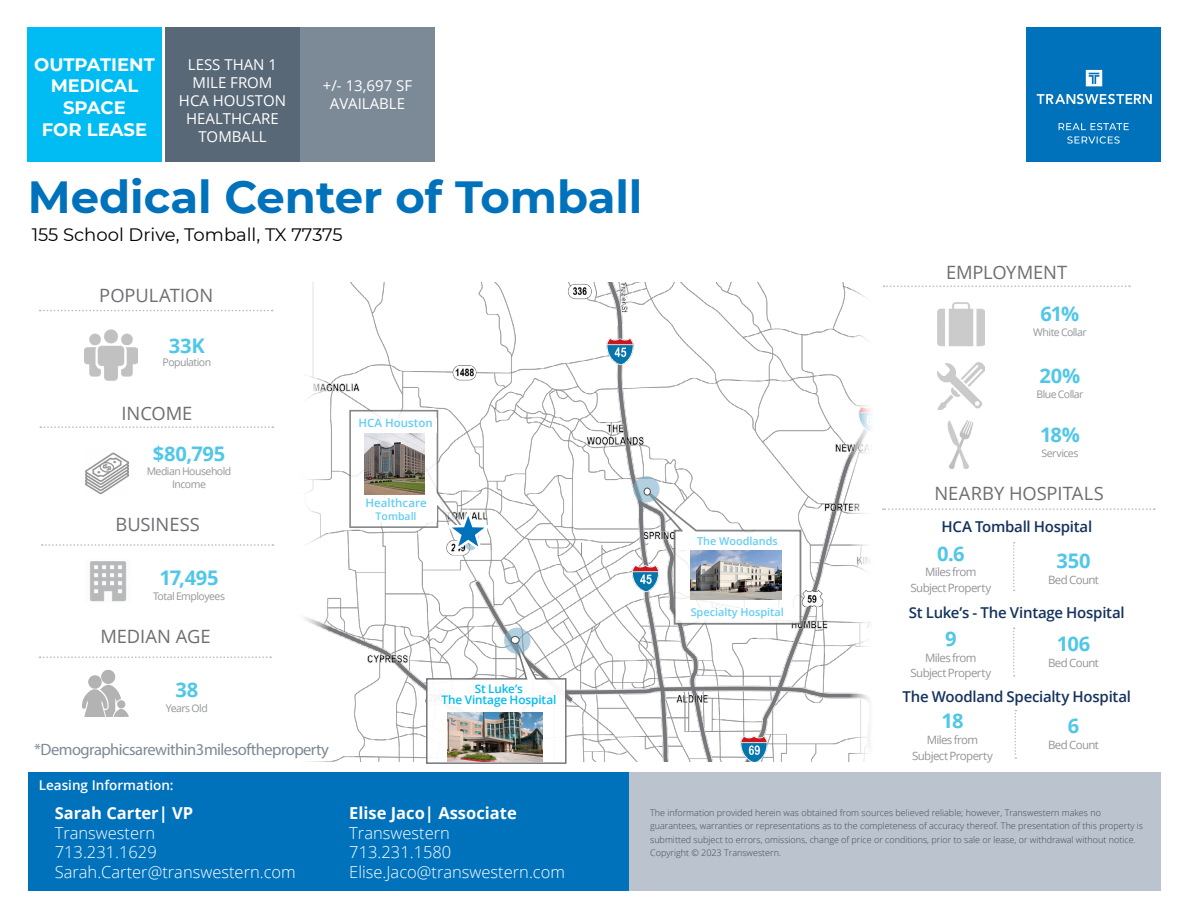
<style>
.page{position:relative;width:1188px;height:918px;background:#fff}
.page>*{position:absolute;margin:0;border:0;box-sizing:border-box;transform-origin:0 0}
.t1{font:700 45px "Montserrat";color:#0072bc}
.t2{font:700 20.1px "Open Sans";letter-spacing:-.01em;color:#50c7e8}
.t3{font:18.3px "Open Sans";letter-spacing:-.005em;color:#6d6e71}
.t4{font:700 18px/21.6px "Montserrat";color:#fff;text-align:center}
.t5{font:18px "Montserrat";color:#000}
.t6{font:300 16.5px/19.8px "Open Sans";color:#fff}
.t7{font:16.5px "Myriad Pro";letter-spacing:-.03em;color:#7c8a97}
.t8{font:700 16.5px "Open Sans";color:#fff}
.t9{font:600 15px "Open Sans";letter-spacing:-.02em;color:#15325c}
.t10{font:15px/18px "Open Sans";color:#fff;text-align:center}
.t11{font:600 13.5px "Open Sans";color:#fff}
.t12{font:600 11.85px/10.5px "Open Sans";letter-spacing:-.01em;color:#00bcf2;text-align:center}
.t13{font:11.55px/15.8px "Open Sans";letter-spacing:-.05em;color:#939598;text-align:center}
.t14{font:600 11.55px "Open Sans";color:#62cdf6}
.t15{font:600 10.8px "Open Sans";color:#62cdf6}
.t16{font:10.5px/12.6px "Open Sans";letter-spacing:-.05em;color:#939598;text-align:center}
.t17{font:600 10.5px "Open Sans";color:#62cdf6}
.t18{font:300 9px/13.5px "Open Sans";color:#3d4b56}
</style>
<div class="page">
<div style="left:1026px;top:27px;width:135px;height:135px;background:#0072bc"></div>
<svg style="left:1067px;top:136px;width:53px;height:8px"></svg>
<svg style="left:1059px;top:123px;width:70px;height:7px"></svg>
<svg style="left:1037px;top:94px;width:115px;height:10px"></svg>
<svg style="left:1086px;top:70px;width:16px;height:16px"></svg>
<img style="left:85px;top:452px;width:43px;height:43px">
<img style="left:89px;top:561px;width:38px;height:41px">
<svg style="left:40px;top:426px;width:233px;height:2px"></svg>
<svg style="left:42px;top:544px;width:231px;height:2px"></svg>
<img style="left:84px;top:329px;width:54px;height:52px">
<svg style="left:40px;top:310px;width:233px;height:1px"></svg>
<svg style="left:1013px;top:628px;width:2px;height:49px"></svg>
<svg style="left:884px;top:285px;width:246px;height:2px"></svg>
<img style="left:937px;top:302px;width:47px;height:45px">
<img style="left:937px;top:363px;width:47px;height:47px">
<img style="left:947px;top:420px;width:27px;height:48px">
<svg style="left:1013px;top:542px;width:2px;height:49px"></svg>
<svg style="left:883px;top:508px;width:272px;height:2px"></svg>
<svg style="left:1015px;top:710px;width:1px;height:49px"></svg>
<svg style="left:82px;top:670px;width:47px;height:47px"></svg>
<svg style="left:40px;top:656px;width:231px;height:2px"></svg>
<img style="left:305px;top:283px;width:566px;height:478px">
<svg style="left:632px;top:480px;width:170px;height:146px"></svg>
<svg style="left:633px;top:476px;width:27px;height:26px"></svg>
<div style="left:644px;top:488px;width:6px;height:7px;background:#fff;border-radius:50%"></div>
<div style="left:644px;top:488px;width:7px;height:7px;border:1px solid #4f4f4f;border-radius:50%"></div>
<div style="left:690px;top:546px;width:97px;height:54px;background:linear-gradient(to bottom,#fff,#fff)"></div>
<img style="left:690px;top:549px;width:91px;height:51px">
<div style="left:676px;top:536px;width:123px;height:13px;background:#fff"></div>
<div style="left:676px;top:608px;width:122px;height:12px;background:#fff"></div>
<svg style="left:425px;top:625px;width:142px;height:139px"></svg>
<img style="left:447px;top:712px;width:96px;height:49px">
<div style="left:360px;top:772px;width:801px;height:119px;background:#bbc3ce"></div>
<div style="left:28px;top:772px;width:601px;height:119px;background:#0072bc"></div>
<svg style="left:504px;top:628px;width:27px;height:26px"></svg>
<div style="left:511px;top:637px;width:8px;height:6px;background:#fff;border-radius:50%"></div>
<div style="left:511px;top:636px;width:9px;height:8px;border:1px solid #4f4f4f;border-radius:50%"></div>
<svg style="left:349px;top:409px;width:146px;height:147px"></svg>
<div style="left:165px;top:27px;width:135px;height:135px;background:#586877"></div>
<div style="left:27px;top:27px;width:135px;height:135px;background:#00bcf2"></div>
<div style="left:300px;top:27px;width:135px;height:135px;background:#7c8a97"></div>
<h3 class="t4" style="left:34px;top:53px;width:122px">OUTPATIENT<br>MEDICAL<br>SPACE<br>FOR LEASE</h3>
<h3 class="t10" style="left:179px;top:55px;width:109px">LESS THAN 1<br>MILE FROM<br>HCA HOUSTON<br>HEALTHCARE<br>TOMBALL</h3>
<h3 class="t10" style="left:323px;top:76px;width:91px">+/- 13,697 SF<br>AVAILABLE</h3>
<h1 class="t1" style="left:28px;top:165px;width:616px">Medical Center of Tomball</h1>
<h3 class="t5" style="left:32px;top:222px;width:313px">155 School Drive, Tomball, TX 77375</h3>
<h3 class="t3" style="left:99px;top:283px;width:116px">POPULATION</h3>
<h2 class="t2" style="left:169px;top:332px;width:37px">33K</h2>
<p class="t16" style="left:163px;top:355px;width:50px">Population</p>
<h3 class="t3" style="left:122px;top:401px;width:72px">INCOME</h3>
<h2 class="t2" style="left:153px;top:439px;width:74px">$80,795</h2>
<p class="t16" style="left:147px;top:465px;width:86px">Median Household<br>Income</p>
<h3 class="t3" style="left:116px;top:512px;width:86px">BUSINESS</h3>
<h2 class="t2" style="left:159px;top:564px;width:61px">17,495</h2>
<p class="t16" style="left:153px;top:589px;width:73px">Total Employees</p>
<h3 class="t3" style="left:100px;top:624px;width:112px">MEDIAN AGE</h3>
<h2 class="t2" style="left:175px;top:676px;width:24px">38</h2>
<p class="t16" style="left:166px;top:702px;width:44px">Years Old</p>
<h3 class="t7" style="left:34px;top:740px;width:296px">*Demographics are within 3 miles of the property</h3>
<h3 class="t11" style="left:39px;top:776px;width:136px">Leasing Information:</h3>
<h3 class="t8" style="left:55px;top:801px;width:140px">Sarah Carter| VP</h3>
<h3 class="t6" style="left:55px;top:822px;width:243px">Transwestern<br>713.231.1629<br>Sarah.Carter@transwestern.com</h3>
<p class="t14" style="left:359px;top:414px;width:76px">HCA Houston</p>
<p class="t14" style="left:366px;top:495px;width:63px">Healthcare</p>
<p class="t17" style="left:376px;top:509px;width:42px">Tomball</p>
<h3 class="t12" style="left:441px;top:684px;width:116px">St Luke’s<br>The Vintage Hospital</h3>
<h3 class="t8" style="left:349px;top:801px;width:169px">Elise Jaco| Associate</h3>
<h3 class="t6" style="left:349px;top:822px;width:217px">Transwestern<br>713.231.1580<br>Elise.Jaco@transwestern.com</h3>
<h3 class="t3" style="left:946px;top:260px;width:123px">EMPLOYMENT</h3>
<h2 class="t2" style="left:1041px;top:300px;width:40px">61%</h2>
<p class="t16" style="left:1033px;top:325px;width:55px">White Collar</p>
<h2 class="t2" style="left:1040px;top:362px;width:42px">20%</h2>
<p class="t16" style="left:1036px;top:388px;width:49px">Blue Collar</p>
<h2 class="t2" style="left:1040px;top:421px;width:41px">18%</h2>
<p class="t16" style="left:1042px;top:447px;width:38px">Services</p>
<p class="t15" style="left:697px;top:533px;width:82px">The Woodlands</p>
<p class="t15" style="left:691px;top:605px;width:95px">Specialty Hospital</p>
<h3 class="t3" style="left:934px;top:481px;width:171px">NEARBY HOSPITALS</h3>
<h3 class="t9" style="left:941px;top:516px;width:152px">HCA Tomball Hospital</h3>
<h2 class="t2" style="left:937px;top:539px;width:29px">0.6</h2>
<p class="t13" style="left:911px;top:564px;width:82px">Miles from<br>Subject Property</p>
<h2 class="t2" style="left:1057px;top:547px;width:36px">350</h2>
<p class="t13" style="left:1048px;top:571px;width:53px">Bed Count</p>
<h3 class="t9" style="left:909px;top:602px;width:217px">St Luke’s - The Vintage Hospital</h3>
<h2 class="t2" style="left:945px;top:624px;width:13px">9</h2>
<p class="t13" style="left:911px;top:649px;width:82px">Miles from<br>Subject Property</p>
<h2 class="t2" style="left:1057px;top:629px;width:35px">106</h2>
<p class="t13" style="left:1048px;top:654px;width:53px">Bed Count</p>
<h3 class="t9" style="left:903px;top:686px;width:230px">The Woodland Specialty Hospital</h3>
<h2 class="t2" style="left:942px;top:707px;width:23px">18</h2>
<p class="t13" style="left:912px;top:732px;width:82px">Miles from<br>Subject Property</p>
<h2 class="t2" style="left:1068px;top:712px;width:13px">6</h2>
<p class="t13" style="left:1048px;top:736px;width:53px">Bed Count</p>
<p class="t18" style="left:650px;top:806px;width:494px">The information provided herein was obtained from sources believed reliable; however, Transwestern makes no guarantees, warranties or representations as to the completeness of accuracy thereof. The presentation of this property is submitted subject to errors, omissions, change of price or conditions, prior to sale or lease, or withdrawal without notice.<br>Copyright © 2023 Transwestern.</p>
</div>
